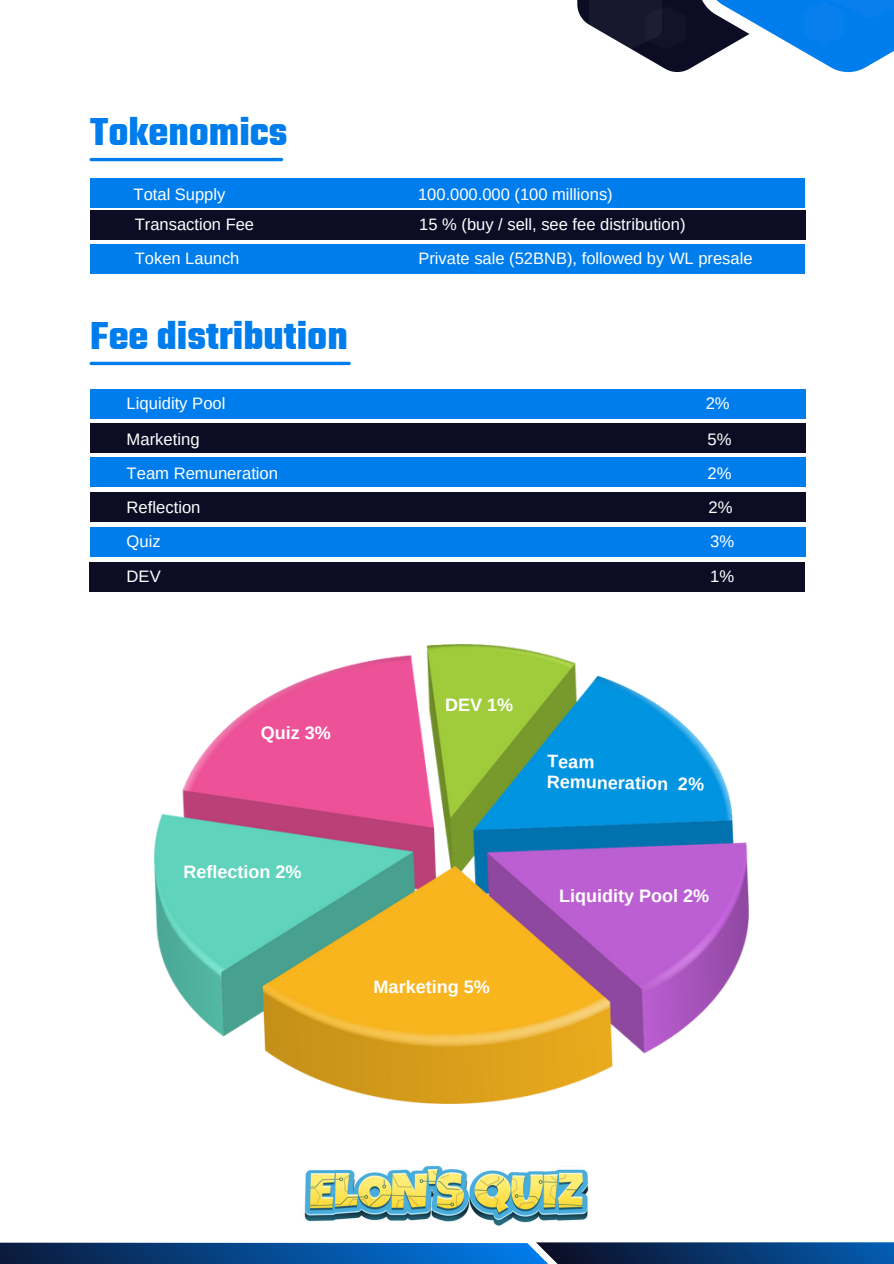
<style>
.page{position:relative;width:894px;height:1264px;background:#fff}
.page>*{position:absolute;margin:0;border:0;box-sizing:border-box;transform-origin:0 0}
.t1{font:700 42px "Teko";color:#007ded}
.t2{font:700 18px/20.4px "Arimo";color:#fff}
.t3{font:16.65px "Arimo";color:#fff}
.t4{font:16.5px "Arimo";color:#fff}
</style>
<div class="page">
<hr style="left:91px;top:158px;width:190px;height:3px;background:#007ded">
<hr style="left:91px;top:362px;width:258px;height:3px;background:#007ded">
<svg style="left:635px;top:1242px;width:258px;height:21px;background:#0a427f"></svg>
<svg style="left:0;top:1103px;width:635px;height:160px"></svg>
<div style="left:90px;top:179px;width:714px;height:29px;background:#007ded"></div>
<div style="left:91px;top:244px;width:713px;height:29px;background:#007ded"></div>
<div style="left:90px;top:211px;width:715px;height:29px;background:#0c0d24"></div>
<div style="left:90px;top:389px;width:715px;height:29px;background:#007ded"></div>
<div style="left:90px;top:423px;width:715px;height:29px;background:#0c0d24"></div>
<div style="left:90px;top:457px;width:715px;height:30px;background:#007ded"></div>
<div style="left:90px;top:493px;width:715px;height:29px;background:#0c0d24"></div>
<div style="left:90px;top:527px;width:715px;height:29px;background:#007ded"></div>
<svg style="left:577px;top:0;width:316px;height:73px"></svg>
<div style="left:89px;top:562px;width:715px;height:29px;background:#0c0d24"></div>
<img style="left:154px;top:644px;width:593px;height:459px">
<img style="left:297px;top:1154px;width:300px;height:79px">
<p class="t1" style="left:90px;top:104px;width:199px">Tokenomics</p>
<p class="t4" style="left:134px;top:185px;width:93px">Total Supply</p>
<p class="t4" style="left:418px;top:185px;width:196px">100.000.000 (100 millions)</p>
<p class="t4" style="left:135px;top:215px;width:121px">Transaction Fee</p>
<p class="t4" style="left:419px;top:215px;width:268px">15 % (buy / sell, see fee distribution)</p>
<p class="t4" style="left:135px;top:249px;width:106px">Token Launch</p>
<p class="t4" style="left:418px;top:249px;width:335px">Private sale (52BNB), followed by WL presale</p>
<p class="t1" style="left:90px;top:308px;width:259px">Fee distribution</p>
<p class="t3" style="left:127px;top:394px;width:100px">Liquidity Pool</p>
<p class="t3" style="left:705px;top:394px;width:26px">2%</p>
<p class="t3" style="left:127px;top:429px;width:74px">Marketing</p>
<p class="t3" style="left:707px;top:429px;width:26px">5%</p>
<p class="t3" style="left:127px;top:463px;width:153px">Team Remuneration</p>
<p class="t3" style="left:707px;top:463px;width:26px">2%</p>
<p class="t3" style="left:127px;top:497px;width:75px">Reflection</p>
<p class="t3" style="left:708px;top:497px;width:26px">2%</p>
<p class="t3" style="left:127px;top:531px;width:36px">Quiz</p>
<p class="t3" style="left:710px;top:531px;width:26px">3%</p>
<p class="t3" style="left:127px;top:566px;width:36px">DEV</p>
<p class="t3" style="left:710px;top:566px;width:26px">1%</p>
<p class="t2" style="left:261px;top:722px;width:72px">Quiz 3%</p>
<p class="t2" style="left:183px;top:862px;width:120px">Reflection 2%</p>
<p class="t2" style="left:445px;top:694px;width:70px">DEV 1%</p>
<p class="t2" style="left:547px;top:751px;width:158px;rotate:1deg">Team<br>Remuneration 2%</p>
<p class="t2" style="left:373px;top:976px;width:118px">Marketing 5%</p>
<p class="t2" style="left:559px;top:885px;width:151px">Liquidity Pool 2%</p>
</div>
